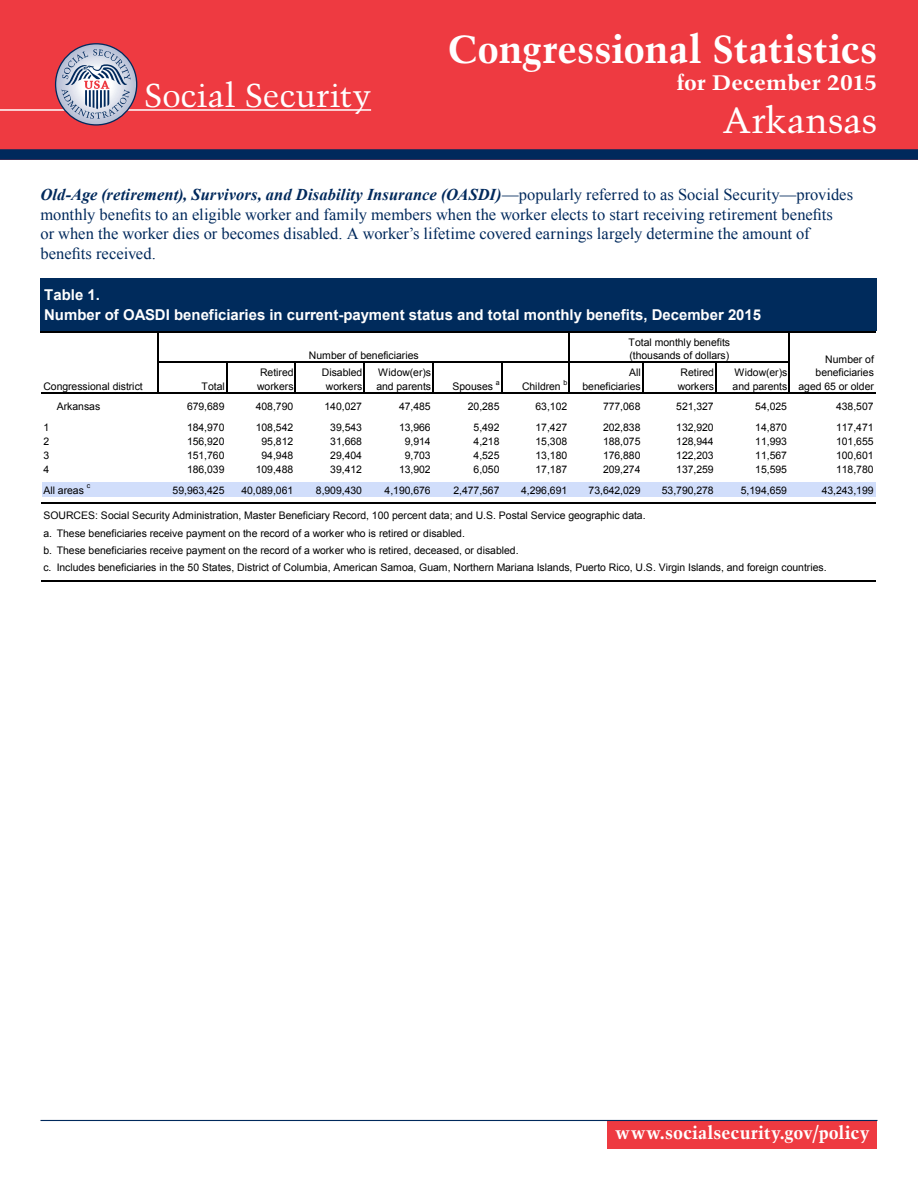
<style>
.page{position:relative;width:918px;height:1188px;background:#fff}
.page>*{position:absolute;margin:0;border:0;box-sizing:border-box;transform-origin:0 0}
.t1{font:700 39px "Trump Mediaeval";color:#fff}
.t2{font:36px "Trump Mediaeval";color:#fff}
.t3{font:33px "Trump Mediaeval";letter-spacing:-.005em;color:#fff}
.t4{font:700 21px "Trump Mediaeval";letter-spacing:-.005em;color:#fff;scale:1.1 1}
.t5{font:700 18px "Trump Mediaeval";letter-spacing:.005em;color:#fff}
.t6{font:16.5px/19.5px "Times New Roman";color:#00295c}
.t7{font:700 15px/19.2px "Arial";color:#fff}
.t8{font:10.5px/13.6px "Arial";letter-spacing:-.005em;color:#000}
.t9{font:7.05px "Arial";color:#000}
.s1{font-weight:700;font-style:italic}
</style>
<div class="page">
<div style="left:0;top:0;width:918px;height:160px;background:#ee3a41"></div>
<div style="left:0;top:149px;width:918px;height:11px;background:#00295c"></div>
<hr style="left:0;top:109px;width:371px;height:2px;background:#fff">
<div style="left:608px;top:1121px;width:270px;height:28px;background:#ee3a41"></div>
<hr style="left:40px;top:1120px;width:838px;height:1px;background:#00295c">
<svg style="left:56px;top:44px;width:81px;height:81px"></svg>
<div style="left:55px;top:43px;width:82px;height:83px;border:1px solid #00295c;border-radius:50%"></div>
<svg style="left:62px;top:49px;width:69px;height:70px;background:#afadc0"></svg>
<div style="left:42px;top:280px;width:834px;height:52px;background:#002b5c"></div>
<div style="left:42px;top:482px;width:834px;height:15px;background:#d1defb"></div>
<hr style="left:41px;top:278px;width:1px;height:53px;background:#002b5c">
<hr style="left:157px;top:332px;width:2px;height:62px;background:#000">
<hr style="left:569px;top:332px;width:1px;height:62px;background:#000">
<hr style="left:788px;top:332px;width:2px;height:62px;background:#000">
<hr style="left:226px;top:363px;width:1px;height:31px;background:#000">
<hr style="left:295px;top:363px;width:1px;height:31px;background:#000">
<hr style="left:363px;top:363px;width:2px;height:31px;background:#000">
<hr style="left:432px;top:363px;width:2px;height:31px;background:#000">
<hr style="left:501px;top:363px;width:1px;height:31px;background:#000">
<hr style="left:642px;top:363px;width:1px;height:31px;background:#000">
<hr style="left:715px;top:363px;width:2px;height:31px;background:#000">
<hr style="left:42px;top:278px;width:834px;height:2px;background:#002b5c">
<hr style="left:41px;top:331px;width:835px;height:1px;background:#000">
<hr style="left:159px;top:362px;width:631px;height:1px;background:#000">
<hr style="left:41px;top:392px;width:835px;height:2px;background:#000">
<hr style="left:41px;top:502px;width:835px;height:1px;background:#000">
<hr style="left:41px;top:580px;width:835px;height:2px;background:#000">
<h3 class="t3" style="left:144px;top:75px;width:228px">Social Security</h3>
<h1 class="t1" style="left:447px;top:24px;width:432px">Congressional Statistics</h1>
<h3 class="t4" style="left:677px;top:69px;width:184px">for December 2015</h3>
<h2 class="t2" style="left:723px;top:98px;width:156px">Arkansas</h2>
<p class="t6" style="left:40px;top:185px;width:814px"><span class="s1">Old-Age (retirement), Survivors, and Disability Insurance (OASDI)</span>—popularly referred to as Social Security—provides monthly benefits to an eligible worker and family members when the worker elects to start receiving retirement benefits<br>or when the worker dies or becomes disabled. A worker’s lifetime covered earnings largely determine the amount of benefits received.</p>
<p class="t7" style="left:44px;top:286px;width:719px">Table 1.<br>Number of OASDI beneficiaries in current-payment status and total monthly benefits, December 2015</p>
<p class="t8" style="left:309px;top:349px;width:111px">Number of beneficiaries</p>
<p class="t8" style="left:629px;top:335px;width:103px">Total monthly benefits (thousands of dollars)</p>
<p class="t8" style="left:798px;top:352px;width:77px;text-align:right">Number of beneficiaries aged 65 or older</p>
<p class="t8" style="left:257px;top:366px;width:38px">Retired workers</p>
<p class="t8" style="left:322px;top:366px;width:42px;text-align:center">Disabled workers</p>
<p class="t8" style="left:376px;top:366px;width:56px">Widow(er)s and parents</p>
<p class="t9" style="left:564px;top:378px;width:5px">b</p>
<p class="t8" style="left:582px;top:366px;width:60px;text-align:right">All beneficiaries</p>
<p class="t8" style="left:678px;top:366px;width:38px">Retired workers</p>
<p class="t8" style="left:733px;top:366px;width:56px">Widow(er)s and parents</p>
<p class="t8" style="left:453px;top:380px;width:42px">Spouses</p>
<p class="t9" style="left:496px;top:378px;width:5px">a</p>
<p class="t8" style="left:522px;top:380px;width:40px">Children</p>
<p class="t8" style="left:43px;top:379px;width:101px">Congressional district</p>
<p class="t8" style="left:43px;top:420px;width:7px;line-height:14.2px;text-align:justify">1<br>2<br>3<br>4</p>
<p class="t8" style="left:43px;top:483px;width:42px">All areas</p>
<p class="t9" style="left:87px;top:481px;width:5px">c</p>
<p class="t8" style="left:202px;top:380px;width:25px">Total</p>
<p class="t8" style="left:57px;top:400px;width:45px">Arkansas</p>
<p class="t8" style="left:187px;top:400px;width:39px">679,689</p>
<p class="t8" style="left:256px;top:400px;width:39px">408,790</p>
<p class="t8" style="left:325px;top:400px;width:39px">140,027</p>
<p class="t8" style="left:399px;top:400px;width:33px">47,485</p>
<p class="t8" style="left:468px;top:400px;width:33px">20,285</p>
<p class="t8" style="left:536px;top:400px;width:33px">63,102</p>
<p class="t8" style="left:603px;top:400px;width:39px">777,068</p>
<p class="t8" style="left:676px;top:400px;width:39px">521,327</p>
<p class="t8" style="left:755px;top:400px;width:33px">54,025</p>
<p class="t8" style="left:836px;top:400px;width:39px">438,507</p>
<p class="t8" style="left:187px;top:420px;width:39px">184,970</p>
<p class="t8" style="left:256px;top:420px;width:39px">108,542</p>
<p class="t8" style="left:330px;top:420px;width:33px">39,543</p>
<p class="t8" style="left:399px;top:420px;width:33px">13,966</p>
<p class="t8" style="left:474px;top:420px;width:27px">5,492</p>
<p class="t8" style="left:536px;top:420px;width:33px">17,427</p>
<p class="t8" style="left:603px;top:420px;width:39px">202,838</p>
<p class="t8" style="left:676px;top:420px;width:39px">132,920</p>
<p class="t8" style="left:755px;top:420px;width:33px">14,870</p>
<p class="t8" style="left:836px;top:420px;width:39px">117,471</p>
<p class="t8" style="left:187px;top:435px;width:39px">156,920</p>
<p class="t8" style="left:262px;top:435px;width:33px">95,812</p>
<p class="t8" style="left:330px;top:435px;width:33px">31,668</p>
<p class="t8" style="left:405px;top:435px;width:27px">9,914</p>
<p class="t8" style="left:474px;top:435px;width:27px">4,218</p>
<p class="t8" style="left:536px;top:435px;width:33px">15,308</p>
<p class="t8" style="left:603px;top:435px;width:39px">188,075</p>
<p class="t8" style="left:676px;top:435px;width:39px">128,944</p>
<p class="t8" style="left:755px;top:435px;width:33px">11,993</p>
<p class="t8" style="left:836px;top:435px;width:39px">101,655</p>
<p class="t8" style="left:187px;top:449px;width:39px">151,760</p>
<p class="t8" style="left:262px;top:449px;width:33px">94,948</p>
<p class="t8" style="left:330px;top:449px;width:33px">29,404</p>
<p class="t8" style="left:405px;top:449px;width:27px">9,703</p>
<p class="t8" style="left:474px;top:449px;width:27px">4,525</p>
<p class="t8" style="left:536px;top:449px;width:33px">13,180</p>
<p class="t8" style="left:603px;top:449px;width:39px">176,880</p>
<p class="t8" style="left:676px;top:449px;width:39px">122,203</p>
<p class="t8" style="left:755px;top:449px;width:33px">11,567</p>
<p class="t8" style="left:836px;top:449px;width:39px">100,601</p>
<p class="t8" style="left:187px;top:463px;width:39px">186,039</p>
<p class="t8" style="left:256px;top:463px;width:39px">109,488</p>
<p class="t8" style="left:330px;top:463px;width:33px">39,412</p>
<p class="t8" style="left:399px;top:463px;width:33px">13,902</p>
<p class="t8" style="left:474px;top:463px;width:27px">6,050</p>
<p class="t8" style="left:536px;top:463px;width:33px">17,187</p>
<p class="t8" style="left:603px;top:463px;width:39px">209,274</p>
<p class="t8" style="left:676px;top:463px;width:39px">137,259</p>
<p class="t8" style="left:755px;top:463px;width:33px">15,595</p>
<p class="t8" style="left:836px;top:463px;width:39px">118,780</p>
<p class="t8" style="left:173px;top:483px;width:53px">59,963,425</p>
<p class="t8" style="left:241px;top:483px;width:53px">40,089,061</p>
<p class="t8" style="left:316px;top:483px;width:48px">8,909,430</p>
<p class="t8" style="left:385px;top:483px;width:48px">4,190,676</p>
<p class="t8" style="left:453px;top:483px;width:48px">2,477,567</p>
<p class="t8" style="left:521px;top:483px;width:48px">4,296,691</p>
<p class="t8" style="left:589px;top:483px;width:53px">73,642,029</p>
<p class="t8" style="left:662px;top:483px;width:53px">53,790,278</p>
<p class="t8" style="left:741px;top:483px;width:48px">5,194,659</p>
<p class="t8" style="left:822px;top:483px;width:53px">43,243,199</p>
<p class="t8" style="left:43px;top:525px;width:477px;line-height:17.2px">a. These beneficiaries receive payment on the record of a worker who is retired or disabled.<br>b. These beneficiaries receive payment on the record of a worker who is retired, deceased, or disabled. c.</p>
<p class="t8" style="left:43px;top:509px;width:604px">SOURCES: Social Security Administration, Master Beneficiary Record, 100 percent data; and U.S. Postal Service geographic data.</p>
<p class="t8" style="left:57px;top:561px;width:771px">Includes beneficiaries in the 50 States, District of Columbia, American Samoa, Guam, Northern Mariana Islands, Puerto Rico, U.S. Virgin Islands, and foreign countries.</p>
<h3 class="t5" style="left:615px;top:1121px;width:256px">www.socialsecurity.gov/policy</h3>
</div>
